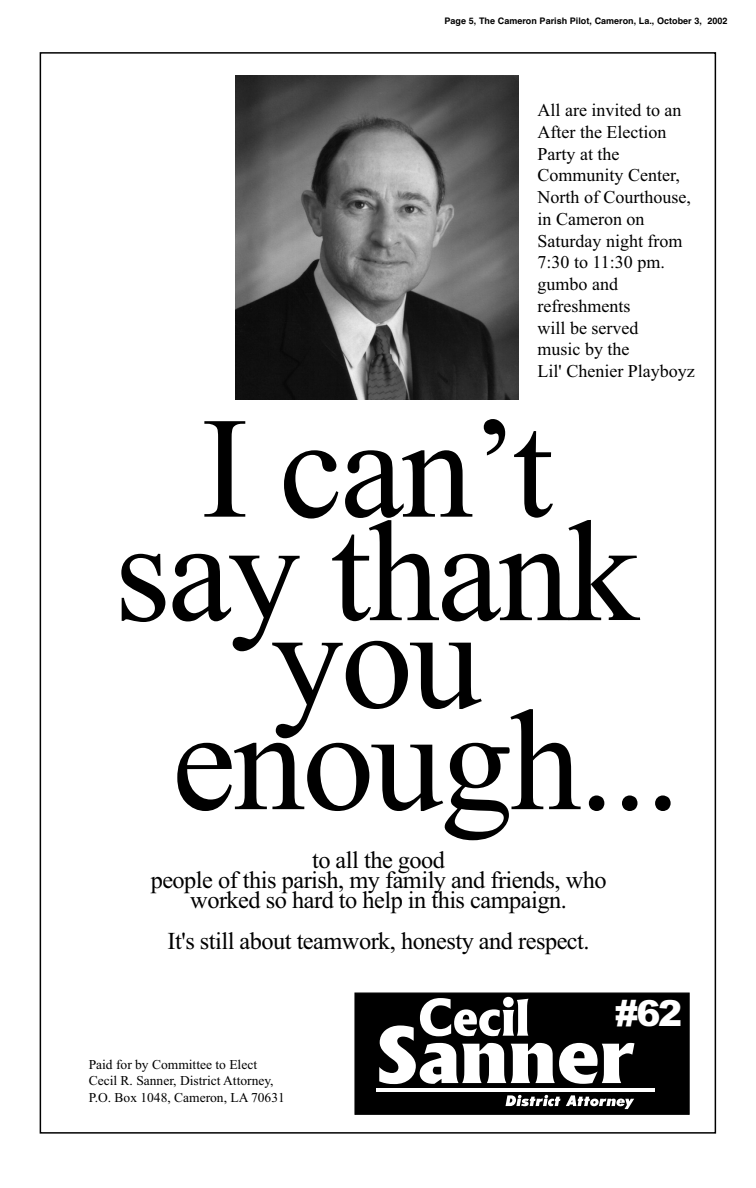
<style>
.page{position:relative;width:756px;height:1188px;background:#fff}
.page>*{position:absolute;margin:0;border:0;box-sizing:border-box;transform-origin:0 0}
.t1{font:144px/103.5px "Times New Roman";letter-spacing:-.02em;color:#000;text-align:center}
.t2{font:900 36px "Arial";color:#fff}
.t3{font:24.3px/20.2px "Times New Roman";letter-spacing:-.02em;color:#000;text-align:center}
.t4{font:18px/21.8px "Times New Roman";color:#000}
.t5{font:13.5px/16.5px "Times New Roman";color:#000}
.t6{font:700 9px "Helvetica";color:#000}
</style>
<div class="page">
<div style="left:354px;top:993px;width:336px;height:122px;background:#000;border:1px solid #000"></div>
<svg style="left:506px;top:1095px;width:128px;height:14px"></svg>
<hr style="left:376px;top:1089px;width:279px;height:3px;background:#fff">
<svg style="left:379px;top:997px;width:255px;height:87px"></svg>
<img style="left:235px;top:75px;width:284px;height:325px">
<p class="t6" style="left:445px;top:18px;width:284px">Page 5, The Cameron Parish Pilot, Cameron, La., October 3, 2002</p>
<p class="t4" style="left:538px;top:101px;width:159px">All are invited to an<br>After the Election<br>Party at the<br>Community Center,<br>North of Courthouse, in Cameron on<br>Saturday night from<br>7:30 to 11:30 pm. gumbo and refreshments<br>will be served<br>music by the<br>Lil' Chenier Playboyz</p>
<h1 class="t1" style="left:114px;top:430px;width:526px">I can’t say thank</h1>
<h1 class="t1" style="left:172px;top:622px;width:510px;line-height:102px;text-align:left;text-indent:100px">you enough...</h1>
<h3 class="t3" style="left:151px;top:852px;width:457px">to all the good<br>people of this parish, my family and friends, who worked so hard to help in this campaign.</h3>
<h3 class="t3" style="left:168px;top:933px;width:424px">It's still about teamwork, honesty and respect.</h3>
<p class="t5" style="left:89px;top:1057px;width:198px">Paid for by Committee to Elect<br>Cecil R. Sanner, District Attorney,<br>P.O. Box 1048, Cameron, LA 70631</p>
<h2 class="t2" style="left:615px;top:992px;width:69px">#62</h2>
</div>
